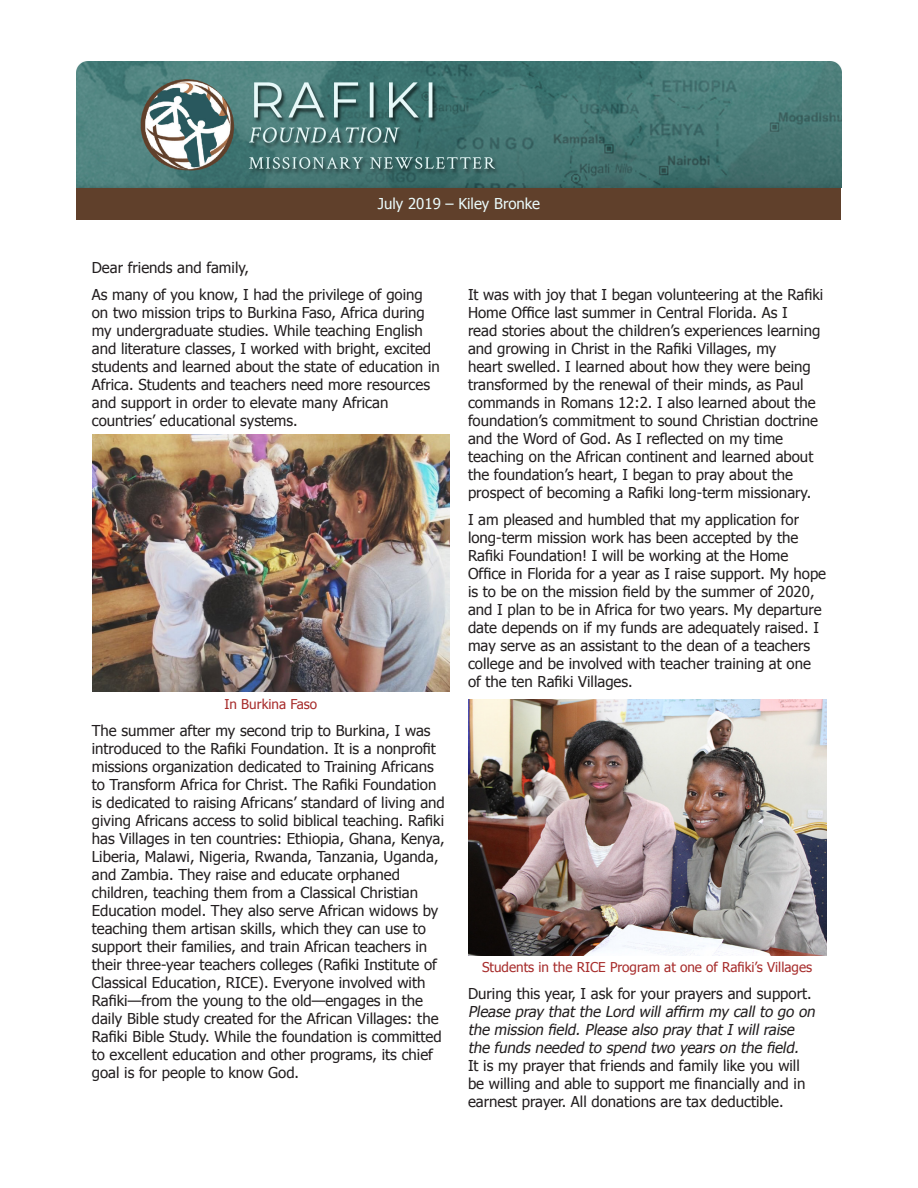
<style>
.page{position:relative;width:918px;height:1188px;background:#fff}
.page>*{position:absolute;margin:0;border:0;box-sizing:border-box;transform-origin:0 0}
.Body_copy{font:15px/18px "Tahoma";color:#231f20}
.Date_and_Name{font:15px "Tahoma";color:#eafafa}
.Photo_Caption{font:13.5px "Tahoma";color:#a72c2b}
.s1{font-style:italic}
</style>
<div class="page">
<div style="left:76px;top:188px;width:766px;height:31px;background:#60402b"></div>
<img style="left:76px;top:61px;width:765px;height:127px">
<img style="left:92px;top:434px;width:358px;height:257px">
<img style="left:468px;top:700px;width:358px;height:255px">
<p class="Date_and_Name" style="left:378px;top:194px;width:164px">July 2019 – Kiley Bronke</p>
<p class="Body_copy" style="left:92px;top:258px;width:159px">Dear friends and family,</p>
<p class="Body_copy" style="left:92px;top:285px;width:350px">As many of you know, I had the privilege of going on two mission trips to Burkina Faso, Africa during my undergraduate studies. While teaching English and literature classes, I worked with bright, excited students and learned about the state of education in Africa. Students and teachers need more resources and support in order to elevate many African countries’ educational systems.</p>
<p class="Photo_Caption" style="left:225px;top:695px;width:94px">In Burkina Faso</p>
<p class="Body_copy" style="left:92px;top:720px;width:355px">The summer after my second trip to Burkina, I was introduced to the Rafiki Foundation. It is a nonprofit missions organization dedicated to Training Africans to Transform Africa for Christ. The Rafiki Foundation is dedicated to raising Africans’ standard of living and giving Africans access to solid biblical teaching. Rafiki has Villages in ten countries: Ethiopia, Ghana, Kenya, Liberia, Malawi, Nigeria, Rwanda, Tanzania, Uganda, and Zambia. They raise and educate orphaned children, teaching them from a Classical Christian Education model. They also serve African widows by teaching them artisan skills, which they can use to support their families, and train African teachers in their three-year teachers colleges (Rafiki Institute of Classical Education, RICE). Everyone involved with Rafiki—from the young to the old—engages in the daily Bible study created for the African Villages: the Rafiki Bible Study. While the foundation is committed to excellent education and other programs, its chief goal is for people to know God.</p>
<p class="Body_copy" style="left:468px;top:285px;width:357px">It was with joy that I began volunteering at the Rafiki Home Office last summer in Central Florida. As I<br>read stories about the children’s experiences learning and growing in Christ in the Rafiki Villages, my<br>heart swelled. I learned about how they were being transformed by the renewal of their minds, as Paul commands in Romans 12:2. I also learned about the foundation’s commitment to sound Christian doctrine and the Word of God. As I reflected on my time teaching on the African continent and learned about the foundation’s heart, I began to pray about the prospect of becoming a Rafiki long-term missionary.</p>
<p class="Body_copy" style="left:468px;top:510px;width:360px">I am pleased and humbled that my application for long-term mission work has been accepted by the Rafiki Foundation! I will be working at the Home Office in Florida for a year as I raise support. My hope is to be on the mission field by the summer of 2020, and I plan to be in Africa for two years. My departure date depends on if my funds are adequately raised. I may serve as an assistant to the dean of a teachers college and be involved with teacher training at one of the ten Rafiki Villages.</p>
<p class="Photo_Caption" style="left:482px;top:958px;width:332px">Students in the RICE Program at one of Rafiki’s Villages</p>
<p class="Body_copy" style="left:468px;top:984px;width:352px">During this year, I ask for your prayers and support.<br><span class="s1">Please pray that the Lord will affirm my call to go on the mission field. Please also pray that I will raise the funds needed to spend two years on the field.<br></span>It is my prayer that friends and family like you will be willing and able to support me financially and in earnest prayer. All donations are tax deductible.</p>
</div>
